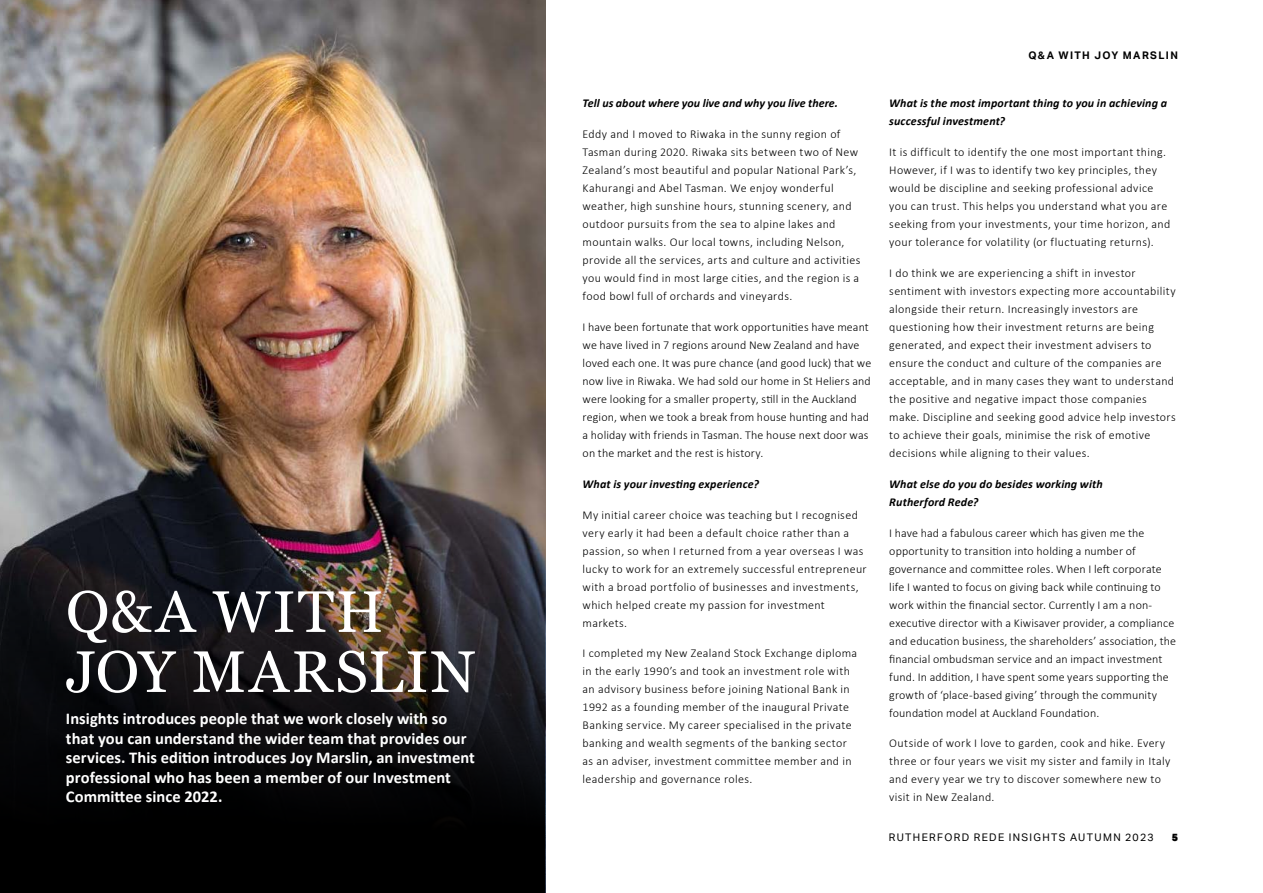
<style>
.page{position:relative;width:1263px;height:893px;background:#fff}
.page>*{position:absolute;margin:0;border:0;box-sizing:border-box;transform-origin:0 0}
.t1{font:58.5px/60px "Georgia";letter-spacing:.035em;color:#fff}
.t2{font:700 16.5px/19.5px "Calibri";color:#fff}
.t3{font:300 12px/18px "Calibri";letter-spacing:.025em;color:#000}
.t4{font:italic 700 12px/18px "Calibri";letter-spacing:.01em;color:#000}
.t5{font:10.5px "Aktiv Grotesk";letter-spacing:.13em;color:#000}
.t6{font:700 10.5px "Aktiv Grotesk";letter-spacing:.13em;color:#000}
.t7{font:900 10.5px "Aktiv Grotesk";color:#000}
</style>
<div class="page">
<img style="left:0;top:0;width:545px;height:893px">
<svg style="left:0;top:516px;width:544px;height:377px;background:#171416"></svg>
<h1 class="t1" style="left:66px;top:579px;width:411px">Q&amp;A WITH<br>JOY MARSLIN</h1>
<p class="t2" style="left:66px;top:708px;width:410px">Insights introduces people that we work closely with so that you can understand the wider team that provides our services. This edition introduces Joy Marslin, an investment professional who has been a member of our Investment Committee since 2022.</p>
<p class="t4" style="left:583px;top:94px;width:257px">Tell us about where you live and why you live there.</p>
<p class="t3" style="left:583px;top:125px;width:279px">Eddy and I moved to Riwaka in the sunny region of Tasman during 2020. Riwaka sits between two of New Zealand’s most beautiful and popular National Park’s, Kahurangi and Abel Tasman. We enjoy wonderful weather, high sunshine hours, stunning scenery, and outdoor pursuits from the sea to alpine lakes and mountain walks. Our local towns, including Nelson, provide all the services, arts and culture and activities you would find in most large cities, and the region is a food bowl full of orchards and vineyards.</p>
<p class="t3" style="left:583px;top:318px;width:290px">I have been fortunate that work opportunities have meant we have lived in 7 regions around New Zealand and have loved each one. It was pure chance (and good luck) that we now live in Riwaka. We had sold our home in St Heliers and were looking for a smaller property, still in the Auckland region, when we took a break from house hunting and had a holiday with friends in Tasman. The house next door was on the market and the rest is history.</p>
<p class="t4" style="left:583px;top:474px;width:178px">What is your investing experience?</p>
<p class="t3" style="left:583px;top:505px;width:286px">My initial career choice was teaching but I recognised very early it had been a default choice rather than a passion, so when I returned from a year overseas I was lucky to work for an extremely successful entrepreneur with a broad portfolio of businesses and investments, which helped create my passion for investment markets.</p>
<p class="t3" style="left:583px;top:644px;width:276px">I completed my New Zealand Stock Exchange diploma in the early 1990’s and took an investment role with an advisory business before joining National Bank in 1992 as a founding member of the inaugural Private Banking service. My career specialised in the private banking and wealth segments of the banking sector as an adviser, investment committee member and in leadership and governance roles.</p>
<p class="t6" style="left:1028px;top:49px;width:151px">Q&amp;A WITH JOY MARSLIN</p>
<p class="t4" style="left:889px;top:94px;width:279px">What is the most important thing to you in achieving a successful investment?</p>
<p class="t3" style="left:889px;top:143px;width:283px">It is difficult to identify the one most important thing.<br>However, if I was to identify two key principles, they would be discipline and seeking professional advice you can trust. This helps you understand what you are seeking from your investments, your time horizon, and your tolerance for volatility (or fluctuating returns).</p>
<p class="t3" style="left:889px;top:264px;width:288px">I do think we are experiencing a shift in investor sentiment with investors expecting more accountability alongside their return. Increasingly investors are questioning how their investment returns are being generated, and expect their investment advisers to ensure the conduct and culture of the companies are acceptable, and in many cases they want to understand the positive and negative impact those companies make. Discipline and seeking good advice help investors to achieve their goals, minimise the risk of emotive decisions while aligning to their values.</p>
<p class="t4" style="left:889px;top:474px;width:215px">What else do you do besides working with<br>Rutherford Rede?</p>
<p class="t3" style="left:889px;top:523px;width:288px">I have had a fabulous career which has given me the opportunity to transition into holding a number of governance and committee roles. When I left corporate life I wanted to focus on giving back while continuing to work within the financial sector. Currently I am a non&shy;executive director with a Kiwisaver provider, a compliance and education business, the shareholders’ association, the financial ombudsman service and an impact investment fund. In addition, I have spent some years supporting the growth of ‘place-based giving’ through the community foundation model at Auckland Foundation.</p>
<p class="t3" style="left:889px;top:734px;width:283px">Outside of work I love to garden, cook and hike. Every three or four years we visit my sister and family in Italy and every year we try to discover somewhere new to visit in New Zealand.</p>
<p class="t5" style="left:889px;top:831px;width:266px">RUTHERFORD REDE INSIGHTS AUTUMN 2023</p>
<p class="t7" style="left:1172px;top:830px;width:8px">5</p>
</div>
